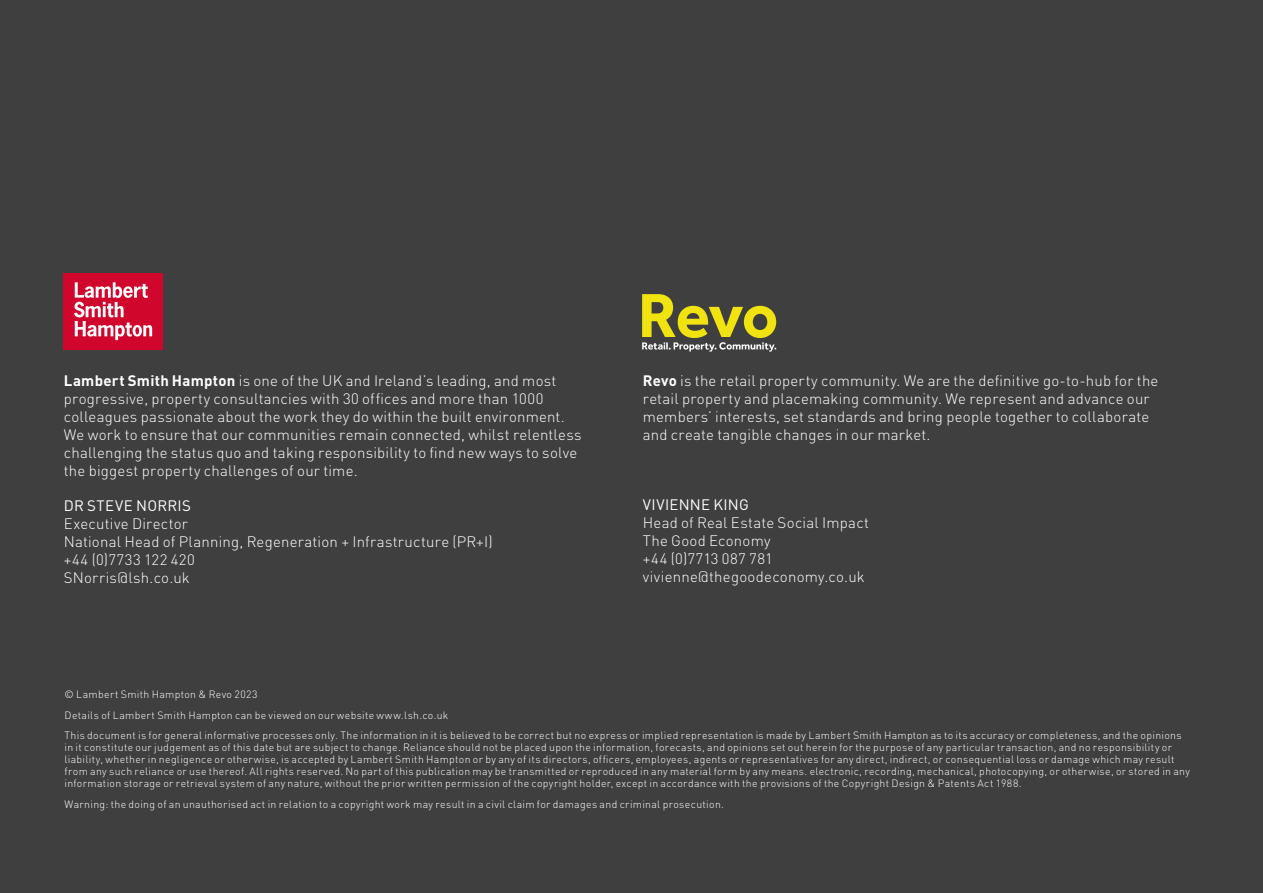
<style>
.page{position:relative;width:1263px;height:893px;background:#3f3f3f}
.page>*{position:absolute;margin:0;border:0;box-sizing:border-box;transform-origin:0 0}
.t1{font:300 15px/18px "DIN Pro";letter-spacing:.015em;color:#fff}
.t2{font:15px "DIN Pro";letter-spacing:.02em;color:#fff}
.t3{font:300 10.5px/12px "DIN Pro";letter-spacing:.03em;color:#fff}
.s1{font-weight:700}
</style>
<div class="page">
<div style="left:64px;top:273px;width:99px;height:76px;background:#d0062d"></div>
<svg style="left:74px;top:282px;width:78px;height:58px"></svg>
<svg style="left:642px;top:294px;width:134px;height:58px;background:#878237"></svg>
<p class="t1" style="left:64px;top:371px;width:519px"><span class="s1">Lambert Smith Hampton</span> is one of the UK and Ireland’s leading, and most progressive, property consultancies with 30 offices and more than 1000 colleagues passionate about the work they do within the built environment.<br>We work to ensure that our communities remain connected, whilst relentless challenging the status quo and taking responsibility to find new ways to solve the biggest property challenges of our time.</p>
<h1 class="t2" style="left:64px;top:495px;width:129px">DR STEVE NORRIS</h1>
<h1 class="t1" style="left:64px;top:514px;width:430px">Executive Director<br>National Head of Planning, Regeneration + Infrastructure (PR+I) +44 (0)7733 122 420<br>SNorris@lsh.co.uk</h1>
<p class="t1" style="left:643px;top:371px;width:517px"><span class="s1">Revo</span> is the retail property community. We are the definitive go-to-hub for the retail property and placemaking community. We represent and advance our members’ interests, set standards and bring people together to collaborate and create tangible changes in our market.</p>
<h1 class="t2" style="left:643px;top:494px;width:108px">VIVIENNE KING</h1>
<h1 class="t1" style="left:643px;top:513px;width:228px">Head of Real Estate Social Impact<br>The Good Economy<br>+44 (0)7713 087 781 vivienne@thegoodeconomy.co.uk</h1>
<p class="t3" style="left:64px;top:684px;width:1119px;line-height:20.5px">© Lambert Smith Hampton &amp; Revo 2023<br>Details of Lambert Smith Hampton can be viewed on our website www.lsh.co.uk<br>This document is for general informative processes only. The information in it is believed to be correct but no express or implied representation is made by Lambert Smith Hampton as to its accuracy or completeness, and the opinions</p>
<p class="t3" style="left:64px;top:741px;width:1127px">in it constitute our judgement as of this date but are subject to change. Reliance should not be placed upon the information, forecasts, and opinions set out herein for the purpose of any particular transaction, and no responsibility or liability, whether in negligence or otherwise, is accepted by Lambert Smith Hampton or by any of its directors, officers, employees, agents or representatives for any direct, indirect, or consequential loss or damage which may result from any such reliance or use thereof. All rights reserved. No part of this publication may be transmitted or reproduced in any material form by any means. electronic, recording, mechanical, photocopying, or otherwise, or stored in any information storage or retrieval system of any nature, without the prior written permission of the copyright holder, except in accordance with the provisions of the Copyright Design &amp; Patents Act 1988.</p>
<p class="t3" style="left:64px;top:798px;width:661px">Warning: the doing of an unauthorised act in relation to a copyright work may result in a civil claim for damages and criminal prosecution.</p>
</div>
